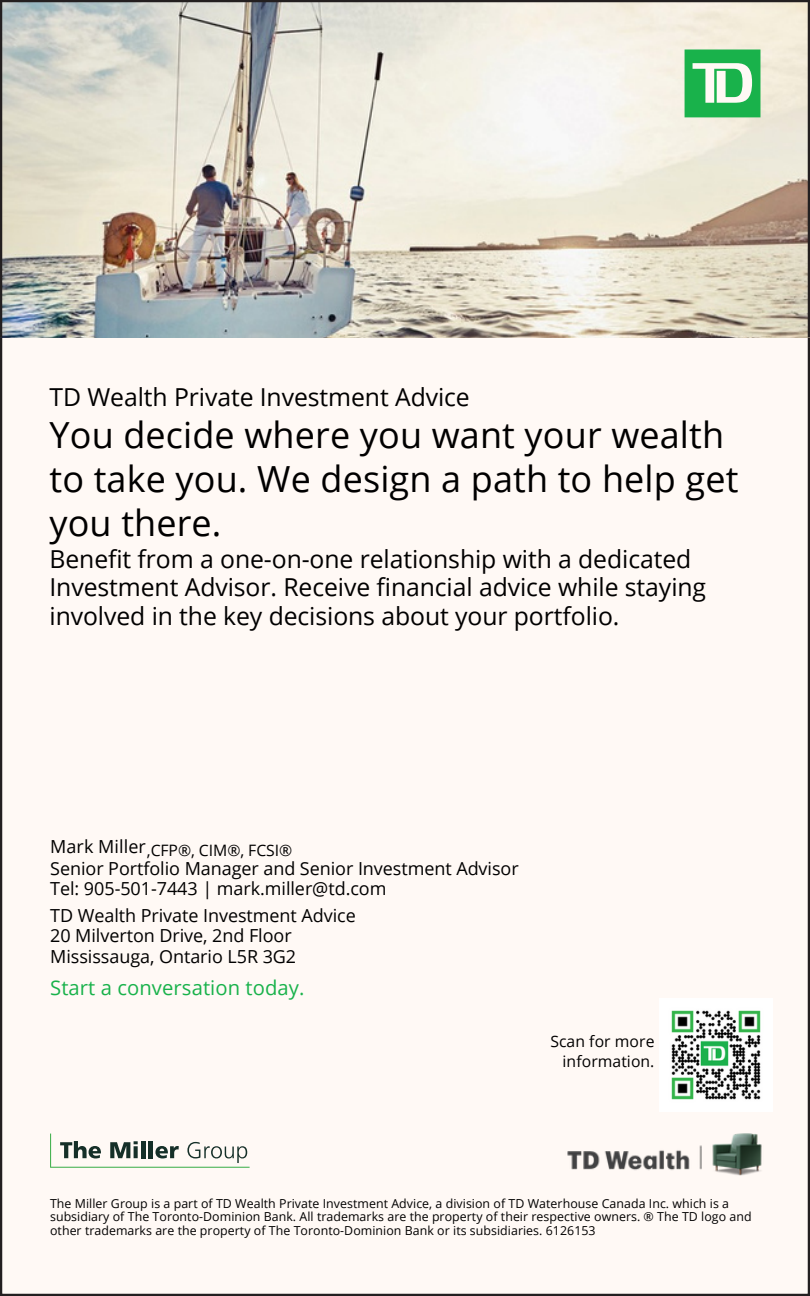
<style>
.page{position:relative;width:810px;height:1296px;background:#fff}
.page>*{position:absolute;margin:0;border:0;box-sizing:border-box;transform-origin:0 0}
.t1{font:36px/43.9px "Open Sans";letter-spacing:.005em;color:#000}
.t2{font:24.75px/28.8px "Open Sans";color:#000}
.t3{font:20.25px "Open Sans";letter-spacing:.005em;color:#19b24b}
.t4{font:18px/20.2px "Open Sans";letter-spacing:-.005em;color:#000}
.t5{font:15.75px/20.2px "Open Sans";letter-spacing:.005em;color:#000;text-align:right}
.t6{font:12.38px/13.5px "Open Sans";letter-spacing:.005em;color:#000}
</style>
<div class="page">
<div style="left:0;top:338px;width:810px;height:958px;background:#fff9f5"></div>
<img style="left:566px;top:1133px;width:199px;height:43px">
<svg style="left:50px;top:1134px;width:200px;height:34px"></svg>
<svg style="left:0;top:0;width:810px;height:337px;background:#d4d2c5"></svg>
<img style="left:660px;top:998px;width:113px;height:113px">
<h2 class="t2" style="left:49px;top:382px;width:422px">TD Wealth Private Investment Advice</h2>
<h1 class="t1" style="left:49px;top:412px;width:690px">You decide where you want your wealth to take you. We design a path to help get you there.</h1>
<h2 class="t2" style="left:49px;top:544px;width:658px">Benefit from a one-on-one relationship with a dedicated<br>Investment Advisor. Receive financial advice while staying involved in the key decisions about your portfolio.</h2>
<p class="t5" style="left:50px;top:840px;width:244px"><sup>Mark</sup> <sup>Miller</sup>,CFP®, CIM®, FCSI®</p>
<h3 class="t4" style="left:50px;top:858px;width:470px">Senior Portfolio Manager and Senior Investment Advisor<br>Tel: 905-501-7443 | mark.miller@td.com</h3>
<h3 class="t4" style="left:50px;top:905px;width:307px">TD Wealth Private Investment Advice<br>20 Milverton Drive, 2nd Floor<br>Mississauga, Ontario L5R 3G2</h3>
<h3 class="t3" style="left:50px;top:973px;width:256px">Start a conversation today.</h3>
<p class="t5" style="left:550px;top:1031px;width:106px">Scan for more information.</p>
<p class="t6" style="left:50px;top:1196px;width:703px">The Miller Group is a part of TD Wealth Private Investment Advice, a division of TD Waterhouse Canada Inc. which is a subsidiary of The Toronto-Dominion Bank. All trademarks are the property of their respective owners. ® The TD logo and other trademarks are the property of The Toronto-Dominion Bank or its subsidiaries. 6126153</p>
</div>
